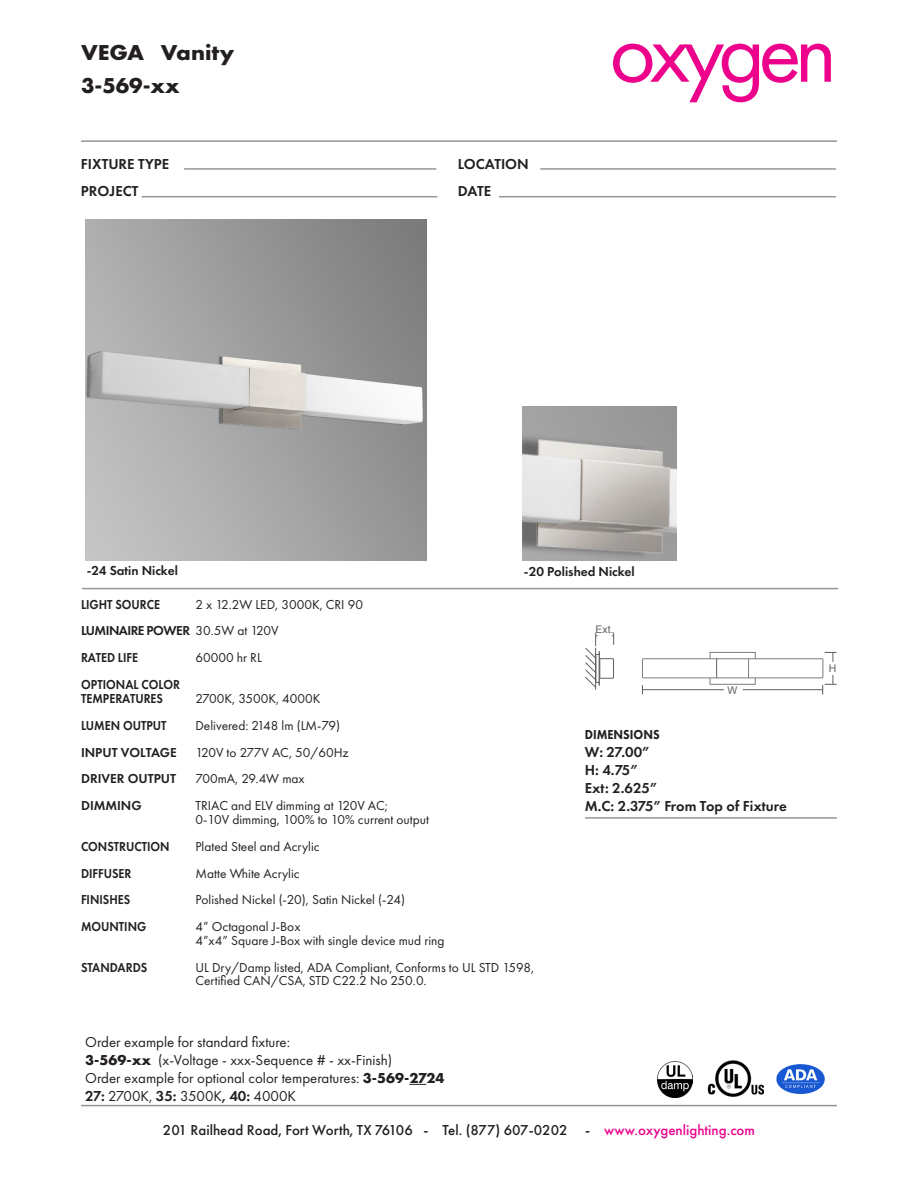
<style>
.page{position:relative;width:918px;height:1188px;background:#fff}
.page>*{position:absolute;margin:0;border:0;box-sizing:border-box;transform-origin:0 0}
.t1{font:89.7px "Futura PT";letter-spacing:-.075em;color:#ed028c}
.t2{font:700 22.35px "Futura PT";color:#231f20;scale:1.07 1}
.t3{font:700 22.35px "Futura PT";color:#231f20}
.t4{font:15px "Futura PT";color:#231f20}
.t5{font:600 15px "Futura PT";color:#231f20}
.t6{font:500 15px "Futura PT";color:#231f20}
.t7{font:13.5px "Futura PT";color:#231f20}
.t8{font:600 13.5px/13.5px "Futura PT";color:#231f20;scale:.9 1}
.t9{font:600 13.5px "Futura PT";color:#231f20}
.t10{font:600 13.5px "Futura PT";letter-spacing:-.04em;color:#231f20}
.t11{font:800 13.5px "Futura PT";color:#231f20;scale:.9 1}
.t12{font:10.5px "Arial";color:#5f6060}
.s1{font-weight:400}
.s2{font-weight:700}
.s3{font-weight:600}
.s4{color:#ed028c}
</style>
<div class="page">
<hr style="left:81px;top:140px;width:756px;height:2px;background:#939598">
<hr style="left:82px;top:588px;width:756px;height:1px;background:#939598">
<hr style="left:142px;top:196px;width:295px;height:1px;background:#939598">
<hr style="left:499px;top:196px;width:337px;height:1px;background:#939598">
<hr style="left:540px;top:168px;width:296px;height:2px;background:#939598">
<hr style="left:184px;top:168px;width:252px;height:2px;background:#939598">
<svg style="left:409px;top:1084px;width:17px;height:1px"></svg>
<hr style="left:81px;top:1105px;width:756px;height:1px;background:#939598">
<hr style="left:585px;top:817px;width:252px;height:2px;background:#939598">
<img style="left:776px;top:1064px;width:49px;height:31px">
<img style="left:657px;top:1062px;width:36px;height:35px">
<img style="left:707px;top:1061px;width:57px;height:36px">
<div style="left:600px;top:659px;width:14px;height:19px;border:1px solid #606060"></div>
<hr style="left:595px;top:648px;width:1px;height:42px;background:#606060">
<div style="left:642px;top:659px;width:181px;height:19px;border:1px solid #7b7d80"></div>
<svg style="left:716px;top:659px;width:1px;height:19px"></svg>
<svg style="left:748px;top:659px;width:1px;height:19px"></svg>
<div style="left:710px;top:652px;width:45px;height:7px;border:1px solid #7b7d80"></div>
<hr style="left:643px;top:689px;width:81px;height:1px;background:#5f6060">
<hr style="left:743px;top:689px;width:80px;height:1px;background:#5f6060">
<svg style="left:585px;top:633px;width:15px;height:55px"></svg>
<svg style="left:612px;top:633px;width:2px;height:11px"></svg>
<svg style="left:825px;top:652px;width:12px;height:10px"></svg>
<svg style="left:822px;top:675px;width:15px;height:19px"></svg>
<img style="left:85px;top:219px;width:342px;height:342px">
<img style="left:523px;top:407px;width:154px;height:154px">
<p class="t2" style="left:81px;top:38px;width:145px">VEGA Vanity</p>
<p class="t3" style="left:81px;top:71px;width:100px">3-569-xx</p>
<p class="t5" style="left:81px;top:155px;width:90px">FIXTURE TYPE</p>
<p class="t5" style="left:458px;top:155px;width:72px">LOCATION</p>
<p class="t5" style="left:81px;top:182px;width:59px">PROJECT</p>
<p class="t5" style="left:458px;top:182px;width:35px">DATE</p>
<p class="t1" style="left:609px;top:-1px;width:229px">oxygen</p>
<p class="t9" style="left:87px;top:562px;width:93px">-24 Satin Nickel</p>
<p class="t8" style="left:81px;top:597px;width:89px">LIGHT SOURCE</p>
<p class="t10" style="left:81px;top:623px;width:199px">LUMINAIRE POWER <span class="s1">30.5W at 120V</span></p>
<p class="t8" style="left:81px;top:651px;width:65px">RATED LIFE</p>
<p class="t8" style="left:81px;top:678px;width:112px">OPTIONAL COLOR<br>TEMPERATURES</p>
<p class="t8" style="left:81px;top:718px;width:97px">LUMEN OUTPUT</p>
<p class="t9" style="left:81px;top:744px;width:97px">INPUT VOLTAGE</p>
<p class="t9" style="left:81px;top:770px;width:97px">DRIVER OUTPUT</p>
<p class="t9" style="left:81px;top:797px;width:62px">DIMMING</p>
<p class="t8" style="left:81px;top:839px;width:100px">CONSTRUCTION</p>
<p class="t8" style="left:81px;top:866px;width:58px">DIFFUSER</p>
<p class="t8" style="left:81px;top:893px;width:56px">FINISHES</p>
<p class="t8" style="left:81px;top:920px;width:74px">MOUNTING</p>
<p class="t8" style="left:81px;top:960px;width:75px">STANDARDS</p>
<p class="t9" style="left:524px;top:563px;width:112px">-20 Polished Nickel</p>
<p class="t7" style="left:195px;top:596px;width:169px">2 x 12.2W LED, 3000K, CRI 90</p>
<p class="t12" style="left:596px;top:622px;width:20px">Ext.</p>
<p class="t7" style="left:195px;top:650px;width:68px">60000 hr RL</p>
<p class="t7" style="left:195px;top:690px;width:126px">2700K, 3500K, 4000K</p>
<p class="t7" style="left:195px;top:717px;width:146px">Delivered: 2148 lm (LM-79)</p>
<p class="t7" style="left:195px;top:744px;width:155px">120V to 277V AC, 50/60Hz</p>
<p class="t7" style="left:195px;top:771px;width:111px">700mA, 29.4W max</p>
<p class="t7" style="left:195px;top:798px;width:194px">TRIAC and ELV dimming at 120V AC;</p>
<p class="t7" style="left:195px;top:811px;width:235px">0-10V dimming, 100% to 10% current output</p>
<p class="t7" style="left:195px;top:838px;width:126px">Plated Steel and Acrylic</p>
<p class="t7" style="left:195px;top:865px;width:106px">Matte White Acrylic</p>
<p class="t7" style="left:195px;top:892px;width:211px">Polished Nickel (-20), Satin Nickel (-24)</p>
<p class="t7" style="left:195px;top:919px;width:106px">4” Octagonal J-Box</p>
<p class="t7" style="left:195px;top:932px;width:251px">4”x4” Square J-Box with single device mud ring</p>
<p class="t7" style="left:195px;top:959px;width:340px">UL Dry/Damp listed, ADA Compliant, Conforms to UL STD 1598,</p>
<p class="t7" style="left:195px;top:973px;width:233px">Certified CAN/CSA, STD C22.2 No 250.0.</p>
<p class="t12" style="left:727px;top:683px;width:11px">W</p>
<p class="t11" style="left:585px;top:726px;width:85px">DIMENSIONS</p>
<p class="t5" style="left:585px;top:742px;width:66px">W: 27.00”</p>
<p class="t5" style="left:585px;top:760px;width:54px">H: 4.75”</p>
<p class="t5" style="left:585px;top:778px;width:74px">Ext: 2.625”</p>
<p class="t5" style="left:585px;top:796px;width:204px">M.C: 2.375” From Top of Fixture</p>
<p class="t4" style="left:85px;top:1033px;width:206px">Order example for standard fixture:</p>
<p class="t4" style="left:85px;top:1051px;width:308px"><span class="s2">3-569-xx</span> (x-Voltage - xxx-Sequence # - xx-Finish)</p>
<p class="t4" style="left:85px;top:1069px;width:360px">Order example for optional color temperatures: <span class="s2">3-569-2724</span></p>
<p class="t4" style="left:85px;top:1087px;width:212px"><span class="s3">27:</span> 2700K, <span class="s3">35:</span> 3500K<span class="s3">, 40:</span> 4000K</p>
<p class="t6" style="left:163px;top:1121px;width:594px">201 Railhead Road, Fort Worth, TX 76106 - Tel. (877) 607-0202 - <span class="s4">www.oxygenlighting.com</span></p>
<p class="t12" style="left:829px;top:662px;width:9px">H</p>
</div>
